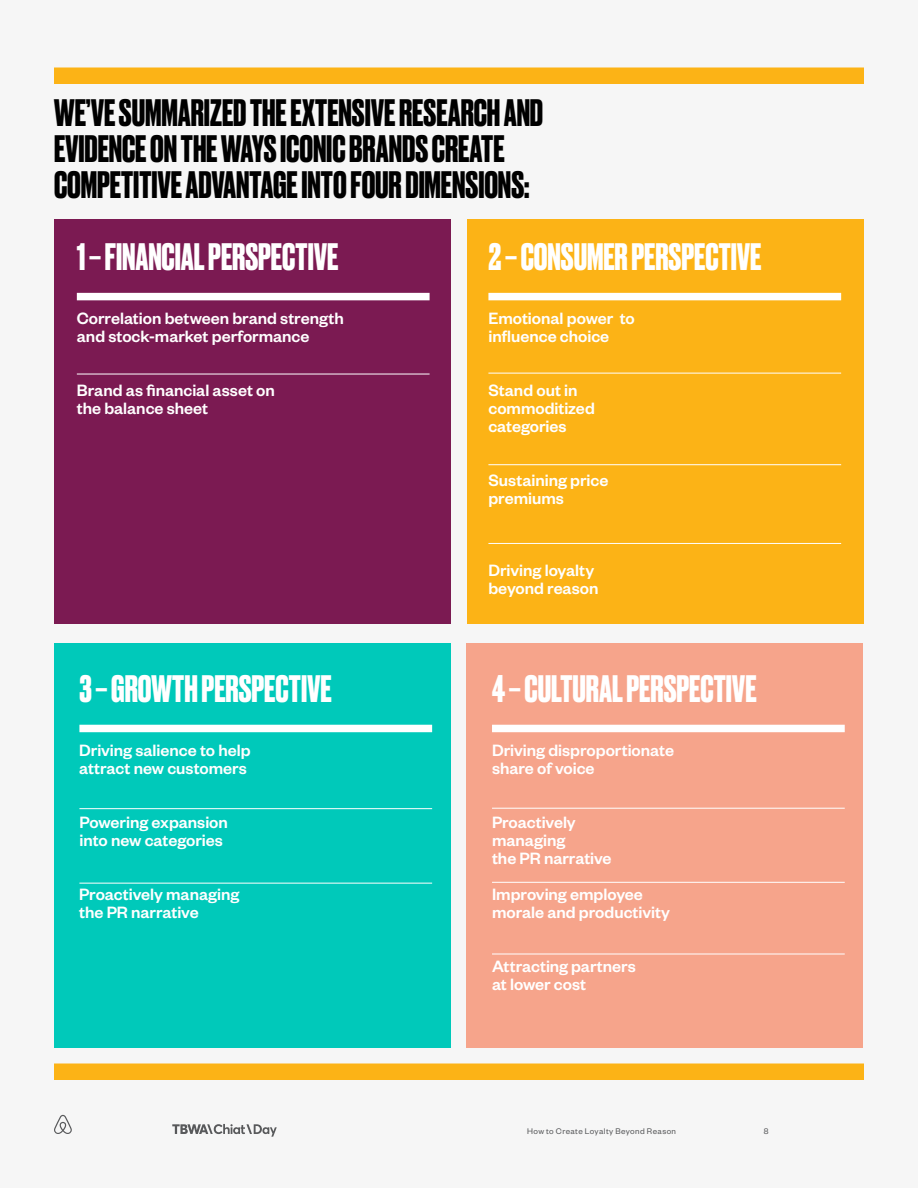
<style>
.page{position:relative;width:918px;height:1188px;background:#f6f6f6}
.page>*{position:absolute;margin:0;border:0;box-sizing:border-box;transform-origin:0 0}
.t1{font:700 36px/36px "Druk";color:#000}
.t2{font:700 36px "Druk";color:#fff}
.t3{font:500 18px/18px "Founders Grotesk";color:#fff}
.t4{font:9px "Founders Grotesk";letter-spacing:.045em;color:#58595b}
</style>
<div class="page">
<svg style="left:172px;top:1124px;width:105px;height:13px"></svg>
<svg style="left:54px;top:1115px;width:18px;height:19px"></svg>
<div style="left:467px;top:219px;width:397px;height:405px;background:#fcb316"></div>
<div style="left:54px;top:219px;width:397px;height:405px;background:#7b1a52"></div>
<div style="left:54px;top:644px;width:397px;height:404px;background:#00c9ba"></div>
<div style="left:467px;top:644px;width:396px;height:404px;background:#f6a48b"></div>
<div style="left:54px;top:68px;width:810px;height:16px;background:#fcb316"></div>
<div style="left:54px;top:1064px;width:810px;height:16px;background:#fcb316"></div>
<hr style="left:79px;top:883px;width:353px;height:1px;background:#fff">
<div style="left:488px;top:293px;width:353px;height:7px;background:#fff"></div>
<hr style="left:488px;top:373px;width:353px;height:1px;background:#fff">
<div style="left:77px;top:293px;width:353px;height:7px;background:#fff"></div>
<hr style="left:77px;top:374px;width:353px;height:1px;background:#fff">
<div style="left:79px;top:725px;width:353px;height:7px;background:#fff"></div>
<hr style="left:79px;top:808px;width:353px;height:1px;background:#fff">
<hr style="left:488px;top:464px;width:353px;height:1px;background:#fff">
<hr style="left:488px;top:543px;width:353px;height:1px;background:#fff">
<div style="left:492px;top:725px;width:353px;height:7px;background:#fff"></div>
<hr style="left:492px;top:808px;width:353px;height:1px;background:#fff">
<hr style="left:492px;top:882px;width:353px;height:1px;background:#fff">
<hr style="left:492px;top:954px;width:353px;height:1px;background:#fff">
<h1 class="t1" style="left:54px;top:93px;width:491px">WE’VE SUMMARIZED THE EXTENSIVE RESEARCH AND<br>EVIDENCE ON THE WAYS ICONIC BRANDS CREATE<br>COMPETITIVE ADVANTAGE INTO FOUR DIMENSIONS:</h1>
<h1 class="t2" style="left:77px;top:232px;width:263px">1 – FINANCIAL PERSPECTIVE</h1>
<h1 class="t2" style="left:488px;top:232px;width:275px">2 – CONSUMER PERSPECTIVE</h1>
<p class="t3" style="left:77px;top:308px;width:268px">Correlation between brand strength and stock-market performance</p>
<p class="t3" style="left:77px;top:380px;width:199px">Brand as financial asset on the balance sheet</p>
<p class="t3" style="left:488px;top:308px;width:148px">Emotional power to influence choice</p>
<p class="t3" style="left:488px;top:380px;width:108px">Stand out in commoditized categories</p>
<p class="t3" style="left:488px;top:470px;width:121px">Sustaining price premiums</p>
<p class="t3" style="left:488px;top:560px;width:112px">Driving loyalty beyond reason</p>
<h1 class="t2" style="left:79px;top:664px;width:254px">3 – GROWTH PERSPECTIVE</h1>
<h1 class="t2" style="left:492px;top:664px;width:266px">4 – CULTURAL PERSPECTIVE</h1>
<p class="t3" style="left:79px;top:740px;width:173px">Driving salience to help attract new customers</p>
<p class="t3" style="left:492px;top:740px;width:183px">Driving disproportionate share of voice</p>
<p class="t3" style="left:79px;top:812px;width:150px">Powering expansion into new categories</p>
<p class="t3" style="left:79px;top:884px;width:162px">Proactively managing the PR narrative</p>
<p class="t3" style="left:492px;top:812px;width:121px">Proactively managing<br>the PR narrative</p>
<p class="t3" style="left:492px;top:884px;width:180px">Improving employee morale and productivity</p>
<p class="t3" style="left:492px;top:956px;width:145px">Attracting partners at lower cost</p>
<p class="t4" style="left:527px;top:1126px;width:150px">How to Create Loyalty Beyond Reason</p>
<p class="t4" style="left:764px;top:1126px;width:6px">8</p>
</div>
